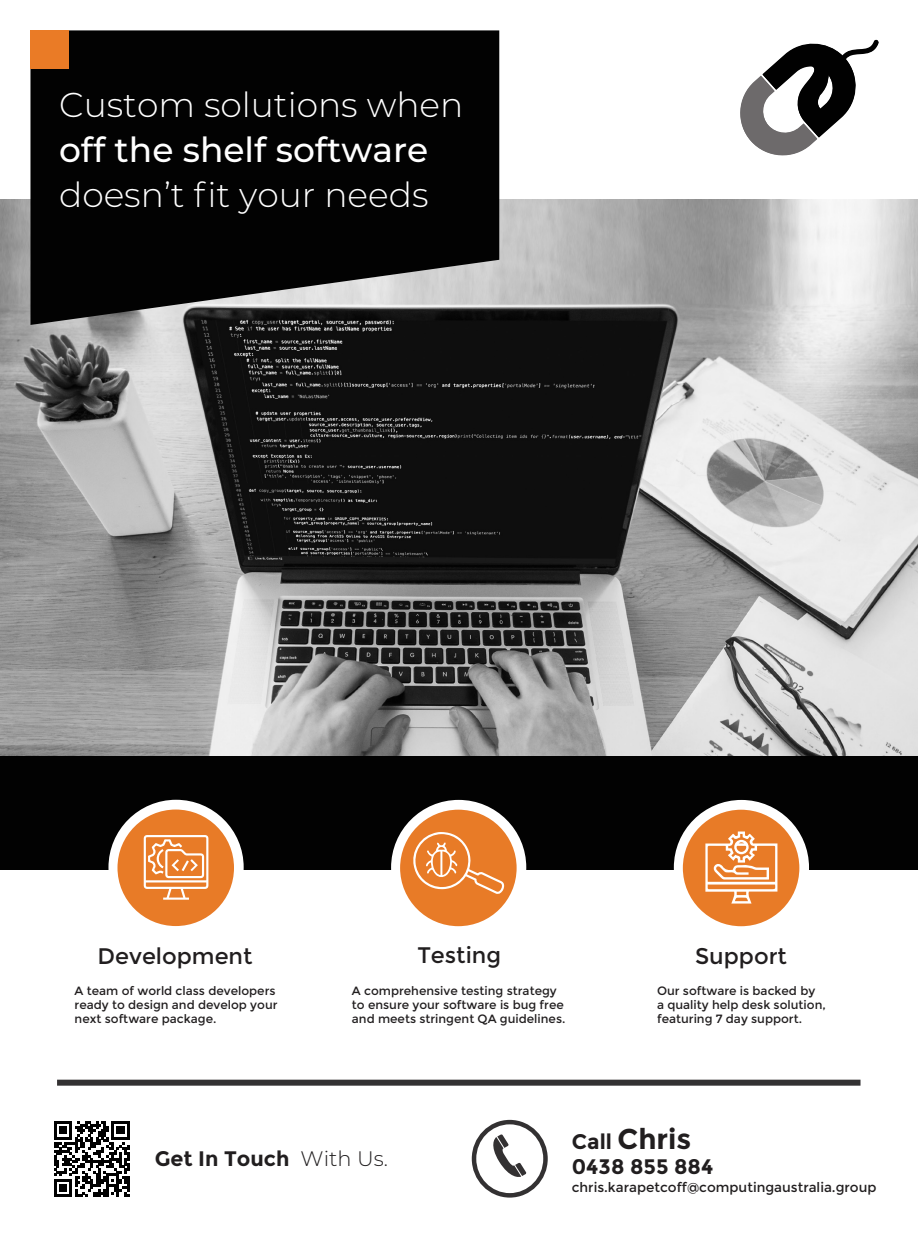
<style>
.page{position:relative;width:918px;height:1242px;background:#fff}
.page>*{position:absolute;margin:0;border:0;box-sizing:border-box;transform-origin:0 0}
.t1{font:300 34.5px "Montserrat";color:#fff}
.t2{font:500 34.5px "Montserrat";color:#fff}
.t3{font:700 28.5px "Montserrat";color:#211e1f}
.t4{font:22.5px "Montserrat";color:#211e1f}
.t5{font:700 21px "Montserrat";color:#211e1f}
.t6{font:13.5px "Montserrat";color:#211e1f}
.t7{font:12px/14.4px "Montserrat";color:#211e1f}
.s1{font-weight:300}
.s2{font-size:21px}
</style>
<div class="page">
<div style="left:57px;top:1080px;width:804px;height:6px;background:#333132"></div>
<div style="left:0;top:205px;width:918px;height:665px;background:#020202"></div>
<svg style="left:740px;top:40px;width:139px;height:116px"></svg>
<img style="left:0;top:200px;width:918px;height:555px">
<svg style="left:30px;top:30px;width:469px;height:295px;fill:#020202"></svg>
<div style="left:31px;top:30px;width:38px;height:39px;background:#ea7b26"></div>
<div style="left:108px;top:800px;width:136px;height:135px;background:#fff;border-radius:50%"></div>
<div style="left:117px;top:810px;width:117px;height:116px;background:#e87b27;border-radius:50%"></div>
<svg style="left:144px;top:835px;width:64px;height:65px"></svg>
<svg style="left:472px;top:1120px;width:76px;height:78px"></svg>
<svg style="left:54px;top:1121px;width:76px;height:76px"></svg>
<div style="left:391px;top:800px;width:135px;height:135px;background:#fff;border-radius:50%"></div>
<div style="left:400px;top:810px;width:117px;height:116px;background:#e87b27;border-radius:50%"></div>
<svg style="left:412px;top:832px;width:92px;height:62px"></svg>
<div style="left:674px;top:800px;width:135px;height:135px;background:#fff;border-radius:50%"></div>
<div style="left:683px;top:810px;width:116px;height:116px;background:#e87b27;border-radius:50%"></div>
<svg style="left:705px;top:832px;width:72px;height:72px"></svg>
<h1 class="t1" style="left:59px;top:81px;width:406px">Custom solutions when</h1>
<h1 class="t2" style="left:59px;top:126px;width:371px">off the shelf software</h1>
<h1 class="t1" style="left:59px;top:171px;width:371px">doesn’t fit your needs</h1>
<h3 class="t4" style="left:98px;top:943px;width:156px">Development</h3>
<h3 class="t4" style="left:417px;top:942px;width:85px">Testing</h3>
<h3 class="t4" style="left:695px;top:943px;width:93px">Support</h3>
<p class="t7" style="left:75px;top:983px;width:204px">A team of world class developers ready to design and develop your next software package.</p>
<p class="t7" style="left:352px;top:983px;width:215px">A comprehensive testing strategy to ensure your software is bug free and meets stringent QA guidelines.</p>
<p class="t7" style="left:657px;top:983px;width:170px">Our software is backed by<br>a quality help desk solution, featuring 7 day support.</p>
<h3 class="t5" style="left:155px;top:1146px;width:235px">Get In Touch <span class="s1">With Us.</span></h3>
<h2 class="t3" style="left:572px;top:1122px;width:121px"><span class="s2">Call</span> Chris</h2>
<h3 class="t5" style="left:572px;top:1154px;width:143px">0438 855 884</h3>
<p class="t6" style="left:572px;top:1180px;width:306px">chris.karapetcoff@computingaustralia.group</p>
</div>
